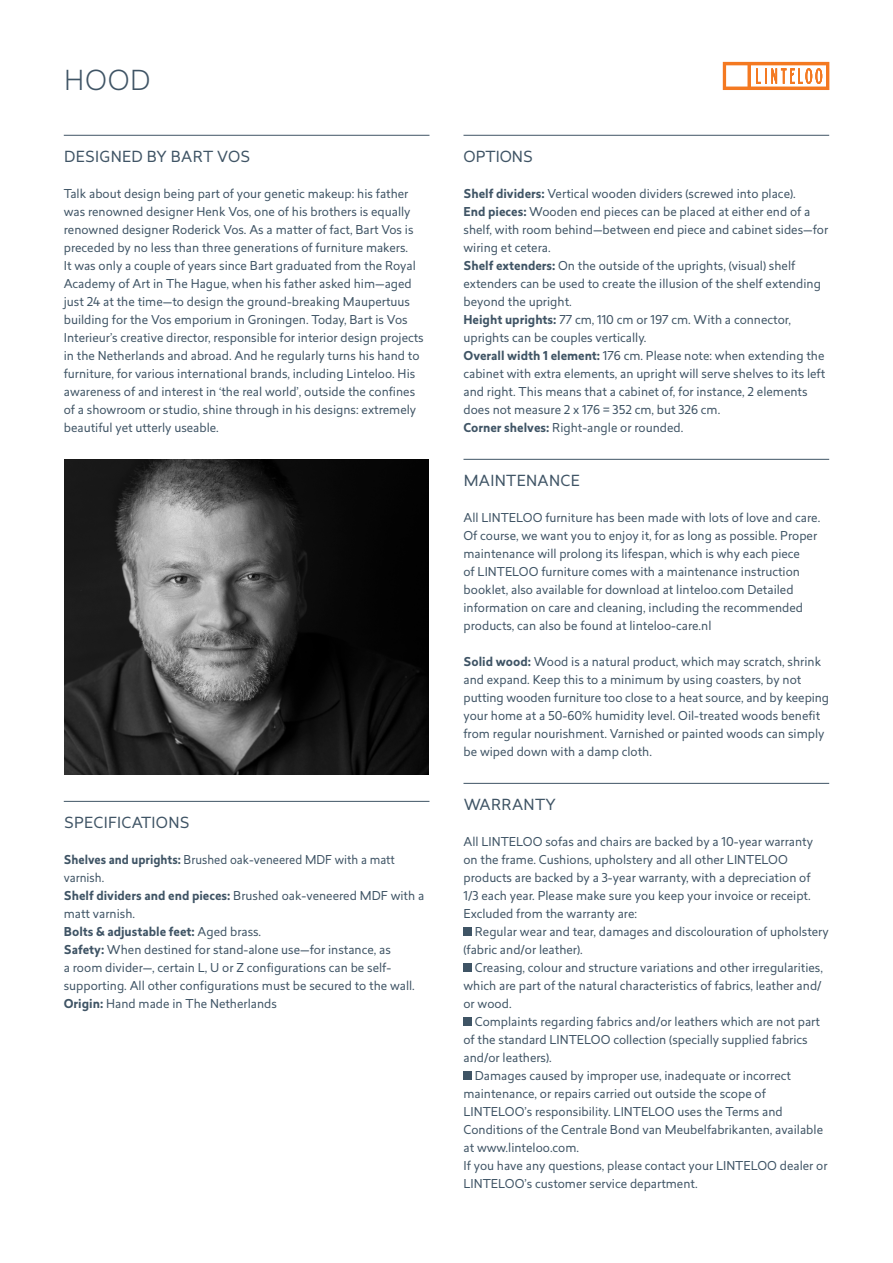
<style>
.page{position:relative;width:893px;height:1263px;background:#fff}
.page>*{position:absolute;margin:0;border:0;box-sizing:border-box;transform-origin:0 0}
.t1{font:300 27px "Revisal";color:#3f5465}
.kop{font:15px "Revisal";letter-spacing:.02em;color:#3f5465}
.kop-2{font:15px "Revisal";color:#3f5465}
.platte_tekst{font:12px/18px "Revisal";color:#3f5465}
.platte_tekst-2{font:12px/18px "Revisal";color:#3f5465;scale:.96 1}
.platte_tekst-3{font:700 12px "Revisal";color:#3f5465}
.s1{font-weight:700}
.s2{font-weight:400}
</style>
<div class="page">
<svg style="left:723px;top:62px;width:106px;height:28px"></svg>
<hr style="left:64px;top:135px;width:365px;height:1px;background:#3f5465">
<hr style="left:64px;top:801px;width:365px;height:1px;background:#3f5465">
<hr style="left:463px;top:135px;width:366px;height:1px;background:#3f5465">
<hr style="left:463px;top:459px;width:366px;height:1px;background:#3f5465">
<hr style="left:463px;top:783px;width:366px;height:1px;background:#3f5465">
<div style="left:463px;top:927px;width:9px;height:9px;background:#3f5465"></div>
<div style="left:463px;top:963px;width:9px;height:9px;background:#3f5465"></div>
<div style="left:463px;top:1017px;width:9px;height:9px;background:#3f5465"></div>
<div style="left:463px;top:1071px;width:9px;height:9px;background:#3f5465"></div>
<img style="left:64px;top:460px;width:364px;height:314px">
<p class="t1" style="left:64px;top:62px;width:88px">HOOD</p>
<p class="kop" style="left:64px;top:146px;width:188px">DESIGNED BY BART VOS</p>
<p class="platte_tekst" style="left:64px;top:184px;width:361px">Talk about design being part of your genetic makeup: his father was renowned designer Henk Vos, one of his brothers is equally renowned designer Roderick Vos. As a matter of fact, Bart Vos is preceded by no less than three generations of furniture makers.<br>It was only a couple of years since Bart graduated from the Royal Academy of Art in The Hague, when his father asked him—aged just 24 at the time—to design the ground-breaking Maupertuus building for the Vos emporium in Groningen. Today, Bart is Vos Interieur’s creative director, responsible for interior design projects in the Netherlands and abroad. And he regularly turns his hand to furniture, for various international brands, including Linteloo. His awareness of and interest in ‘the real world’, outside the confines of a showroom or studio, shine through in his designs: extremely beautiful yet utterly useable.</p>
<p class="kop" style="left:64px;top:812px;width:127px">SPECIFICATIONS</p>
<p class="platte_tekst-2" style="left:64px;top:850px;width:346px"><span class="s1">Shelves and uprights:</span> Brushed oak-veneered MDF with a matt varnish.</p>
<p class="platte_tekst" style="left:64px;top:886px;width:362px"><span class="s1">Shelf dividers and end pieces:</span> Brushed oak-veneered MDF with a matt varnish.</p>
<p class="platte_tekst-3" style="left:64px;top:923px;width:199px">Bolts &amp; adjustable feet: <span class="s2">Aged brass.</span></p>
<p class="platte_tekst" style="left:64px;top:940px;width:353px"><span class="s1">Safety:</span> When destined for stand-alone use—for instance, as<br>a room divider—, certain L, U or Z configurations can be self&shy;supporting. All other configurations must be secured to the wall.</p>
<p class="platte_tekst" style="left:64px;top:994px;width:215px"><span class="s1">Origin:</span> Hand made in The Netherlands</p>
<p class="kop-2" style="left:463px;top:146px;width:71px">OPTIONS</p>
<p class="platte_tekst" style="left:463px;top:184px;width:334px"><span class="s1">Shelf dividers:</span> Vertical wooden dividers (screwed into place).</p>
<p class="platte_tekst" style="left:463px;top:202px;width:366px"><span class="s1">End pieces:</span> Wooden end pieces can be placed at either end of a shelf, with room behind—between end piece and cabinet sides—for wiring et cetera.</p>
<p class="platte_tekst" style="left:463px;top:256px;width:359px"><span class="s1">Shelf extenders:</span> On the outside of the uprights, (visual) shelf extenders can be used to create the illusion of the shelf extending beyond the upright.</p>
<p class="platte_tekst" style="left:463px;top:310px;width:329px"><span class="s1">Height uprights:</span> 77 cm, 110 cm or 197 cm. With a connector, uprights can be couples vertically.</p>
<p class="platte_tekst" style="left:463px;top:346px;width:363px"><span class="s1">Overall width 1 element:</span> 176 cm. Please note: when extending the cabinet with extra elements, an upright will serve shelves to its left and right. This means that a cabinet of, for instance, 2 elements does not measure 2 x 176 = 352 cm, but 326 cm.</p>
<p class="platte_tekst" style="left:463px;top:418px;width:221px"><span class="s1">Corner shelves:</span> Right-angle or rounded.</p>
<p class="kop" style="left:464px;top:470px;width:117px">MAINTENANCE</p>
<p class="platte_tekst" style="left:463px;top:508px;width:358px">All LINTELOO furniture has been made with lots of love and care.<br>Of course, we want you to enjoy it, for as long as possible. Proper maintenance will prolong its lifespan, which is why each piece<br>of LINTELOO furniture comes with a maintenance instruction booklet, also available for download at linteloo.com Detailed information on care and cleaning, including the recommended products, can also be found at linteloo-care.nl</p>
<p class="platte_tekst" style="left:463px;top:652px;width:367px"><span class="s1">Solid wood:</span> Wood is a natural product, which may scratch, shrink and expand. Keep this to a minimum by using coasters, by not putting wooden furniture too close to a heat source, and by keeping your home at a 50-60% humidity level. Oil-treated woods benefit from regular nourishment. Varnished or painted woods can simply be wiped down with a damp cloth.</p>
<p class="kop" style="left:464px;top:794px;width:94px">WARRANTY</p>
<p class="platte_tekst" style="left:463px;top:832px;width:351px">All LINTELOO sofas and chairs are backed by a 10-year warranty on the frame. Cushions, upholstery and all other LINTELOO products are backed by a 3-year warranty, with a depreciation of 1/3 each year. Please make sure you keep your invoice or receipt.<br>Excluded from the warranty are:</p>
<p class="platte_tekst" style="left:463px;top:922px;width:367px;text-indent:11px">Regular wear and tear, damages and discolouration of upholstery (fabric and/or leather).</p>
<p class="platte_tekst" style="left:463px;top:958px;width:361px;text-align:justify;text-indent:11px">Creasing, colour and structure variations and other irregularities, which are part of the natural characteristics of fabrics, leather and/ or wood.</p>
<p class="platte_tekst" style="left:463px;top:1012px;width:358px;text-indent:11px">Complaints regarding fabrics and/or leathers which are not part of the standard LINTELOO collection (specially supplied fabrics and/or leathers).</p>
<p class="platte_tekst" style="left:463px;top:1066px;width:361px;text-indent:11px">Damages caused by improper use, inadequate or incorrect maintenance, or repairs carried out outside the scope of LINTELOO’s responsibility. LINTELOO uses the Terms and Conditions of the Centrale Bond van Meubelfabrikanten, available at www.linteloo.com.</p>
<p class="platte_tekst" style="left:463px;top:1156px;width:366px">If you have any questions, please contact your LINTELOO dealer or<br>LINTELOO’s customer service department.</p>
</div>
